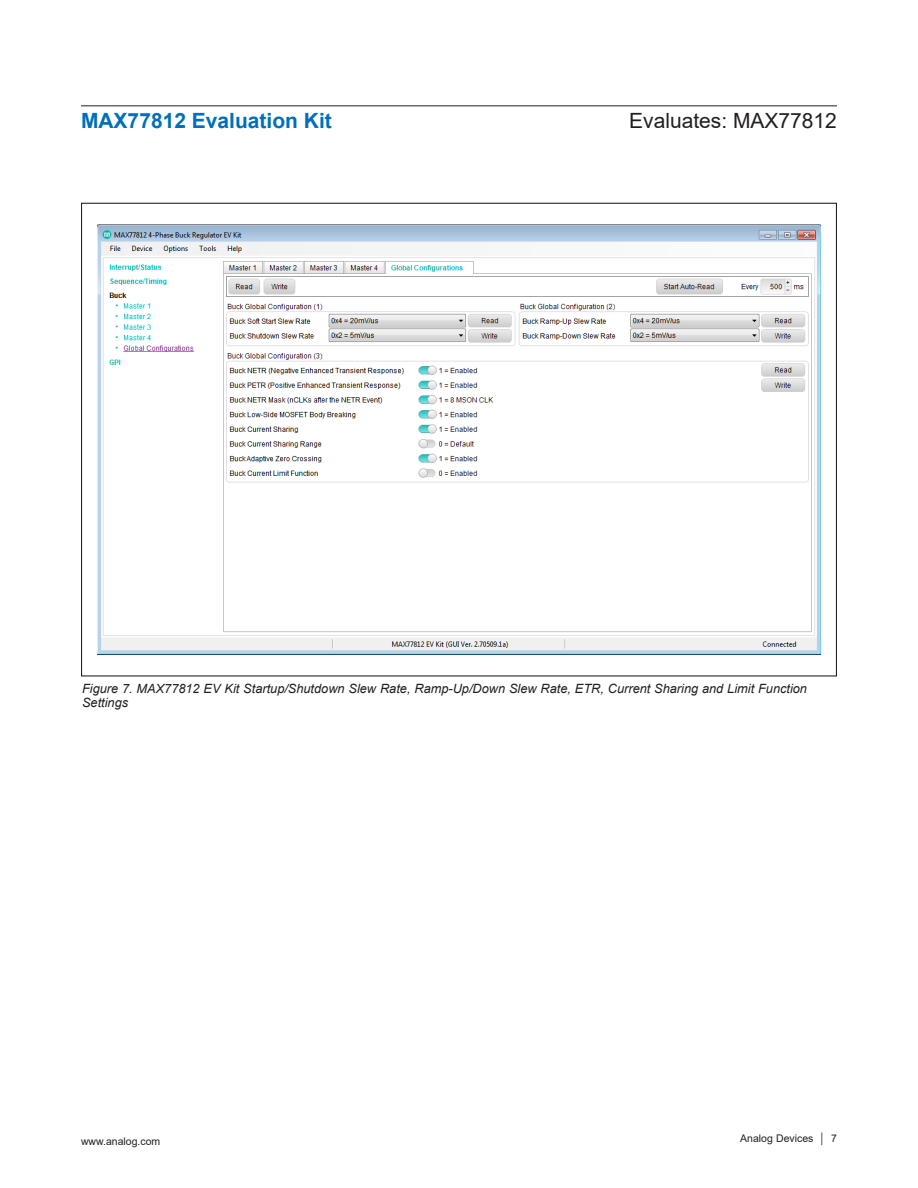
<style>
.page{position:relative;width:918px;height:1188px;background:#fff}
.page>*{position:absolute;margin:0;border:0;box-sizing:border-box;transform-origin:0 0}
.t1{font:700 21px "Arial";color:#006fb9}
.t2{font:21px "Arial";color:#231f20}
.t3{font:italic 12.75px/14.4px "Arial";color:#231f20}
.t4{font:10.5px "Arial";color:#231f20}
</style>
<div class="page">
<hr style="left:81px;top:105px;width:756px;height:1px;background:#231f20">
<img style="left:98px;top:225px;width:722px;height:429px">
<h1 class="t1" style="left:81px;top:106px;width:252px">MAX77812 Evaluation Kit</h1>
<h1 class="t2" style="left:629px;top:107px;width:209px">Evaluates: MAX77812</h1>
<p class="t3" style="left:82px;top:681px;width:726px">Figure 7. MAX77812 EV Kit Startup/Shutdown Slew Rate, Ramp-Up/Down Slew Rate, ETR, Current Sharing and Limit Function<br>Settings</p>
<p class="t4" style="left:81px;top:1134px;width:81px">www.analog.com</p>
<p class="t4" style="left:740px;top:1131px;width:98px">Analog Devices │ 7</p>
</div>
